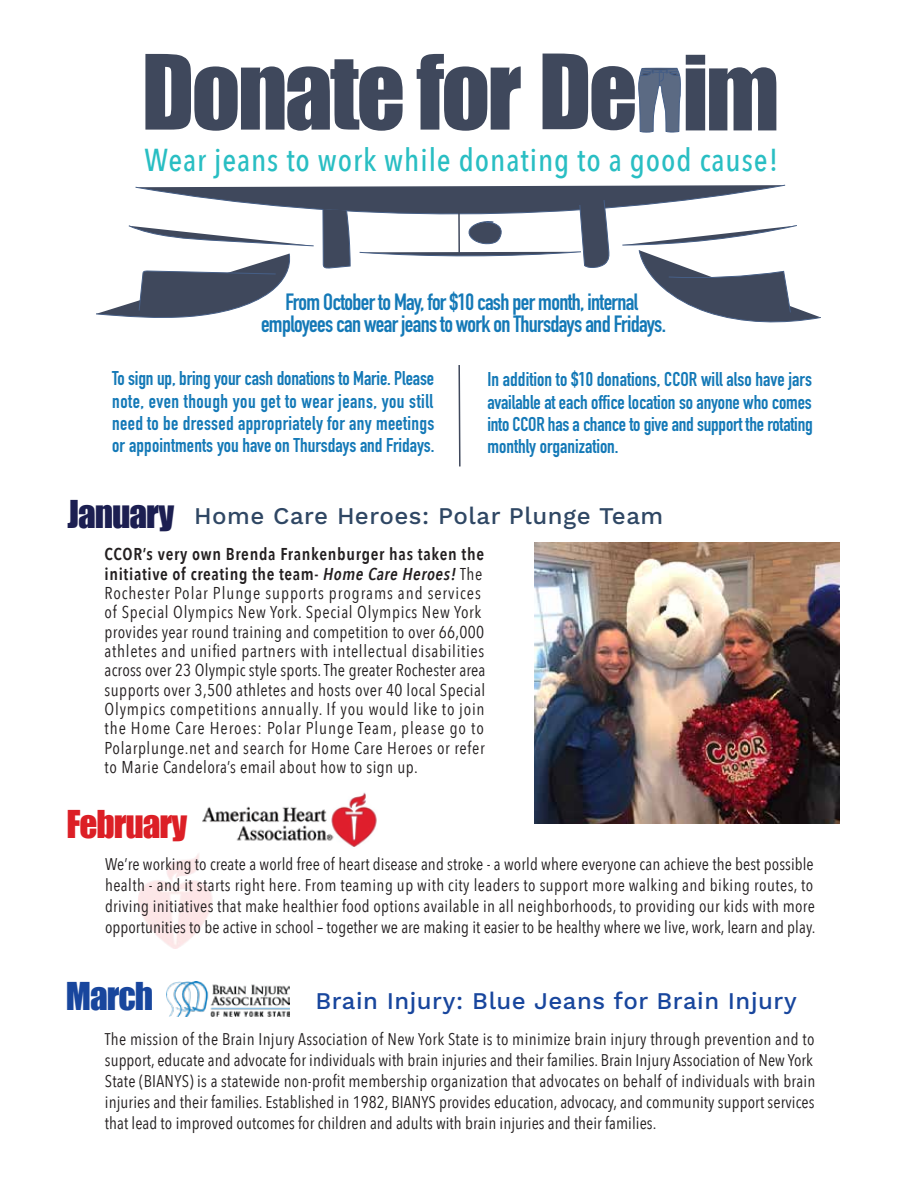
<style>
.page{position:relative;width:918px;height:1188px;background:#fff}
.page>*{position:absolute;margin:0;border:0;box-sizing:border-box;transform-origin:0 0}
.t1{font:95.7px "Impact";letter-spacing:-.03em;color:#3f485c}
.t2{font:35.25px "Impact";letter-spacing:-.03em;color:#dc1f26}
.t3{font:35.25px "Impact";letter-spacing:-.03em;color:#1c1f51}
.t4{font:35.25px "Impact";letter-spacing:-.03em;color:#18469d}
.t5{font:500 31.65px "Avenir Next Condensed";letter-spacing:.03em;color:#29bec3}
.t6{font:500 24px "Work Sans";letter-spacing:.02em;color:#18469d}
.t7{font:500 24px "Work Sans";letter-spacing:.02em;color:#2f4764}
.t8{font:700 23.25px/21.8px "DIN Condensed";letter-spacing:-.03em;color:#1479b7;text-align:center}
.t9{font:700 19.65px/22.4px "DIN Condensed";color:#1479b7;text-align:justify}
.t10{font:17.1px/19.4px "Avenir Next Condensed";letter-spacing:.035em;color:#231f20}
.t11{font:16.95px/21.1px "Avenir Next Condensed";letter-spacing:.005em;color:#231f20}
.s1{font-weight:600}
.s2{font-weight:600;font-style:italic}
</style>
<div class="page">
<img style="left:138px;top:854px;width:75px;height:94px">
<svg style="left:638px;top:68px;width:43px;height:64px"></svg>
<svg style="left:96px;top:185px;width:725px;height:282px"></svg>
<img style="left:202px;top:792px;width:175px;height:55px">
<img style="left:167px;top:981px;width:123px;height:35px">
<img style="left:534px;top:542px;width:306px;height:282px">
<h1 class="t1" style="left:142px;top:18px;width:640px">Donate for De im</h1>
<h3 class="t5" style="left:144px;top:141px;width:635px">Wear jeans to work while donating to a good cause!</h3>
<h3 class="t8" style="left:261px;top:291px;width:407px">From October to May, for $10 cash per month, internal employees can wear jeans to work on Thursdays and Fridays.</h3>
<p class="t9" style="left:487px;top:368px;width:327px">In addition to $10 donations, CCOR will also have jars available at each office location so anyone who comes into CCOR has a chance to give and support the rotating monthly organization.</p>
<p class="t9" style="left:112px;top:367px;width:324px">To sign up, bring your cash donations to Marie. Please note, even though you get to wear jeans, you still need to be dressed appropriately for any meetings or appointments you have on Thursdays and Fridays.</p>
<h2 class="t3" style="left:68px;top:486px;width:108px">January</h2>
<h3 class="t7" style="left:194px;top:502px;width:471px">Home Care Heroes: Polar Plunge Team</h3>
<p class="t10" style="left:105px;top:544px;width:382px"><span class="s1">CCOR’s very own Brenda Frankenburger has taken the initiative of creating the team-</span> <span class="s2">Home Care Heroes!</span> The Rochester Polar Plunge supports programs and services of Special Olympics New York. Special Olympics New York provides year round training and competition to over 66,000 athletes and unified partners with intellectual disabilities across over 23 Olympic style sports. The greater Rochester area supports over 3,500 athletes and hosts over 40 local Special Olympics competitions annually. If you would like to join the Home Care Heroes: Polar Plunge Team, please go to Polarplunge.net and search for Home Care Heroes or refer to Marie Candelora’s email about how to sign up.</p>
<h2 class="t2" style="left:67px;top:797px;width:122px">February</h2>
<p class="t11" style="left:105px;top:853px;width:712px">We’re working to create a world free of heart disease and stroke - a world where everyone can achieve the best possible health - and it starts right here. From teaming up with city leaders to support more walking and biking routes, to driving initiatives that make healthier food options available in all neighborhoods, to providing our kids with more opportunities to be active in school – together we are making it easier to be healthy where we live, work, learn and play.</p>
<h2 class="t4" style="left:66px;top:969px;width:89px">March</h2>
<h3 class="t6" style="left:315px;top:986px;width:483px">Brain Injury: Blue Jeans for Brain Injury</h3>
<p class="t11" style="left:105px;top:1027px;width:712px">The mission of the Brain Injury Association of New York State is to minimize brain injury through prevention and to support, educate and advocate for individuals with brain injuries and their families. Brain Injury Association of New York State (BIANYS) is a statewide non-profit membership organization that advocates on behalf of individuals with brain injuries and their families. Established in 1982, BIANYS provides education, advocacy, and community support services that lead to improved outcomes for children and adults with brain injuries and their families.</p>
</div>
